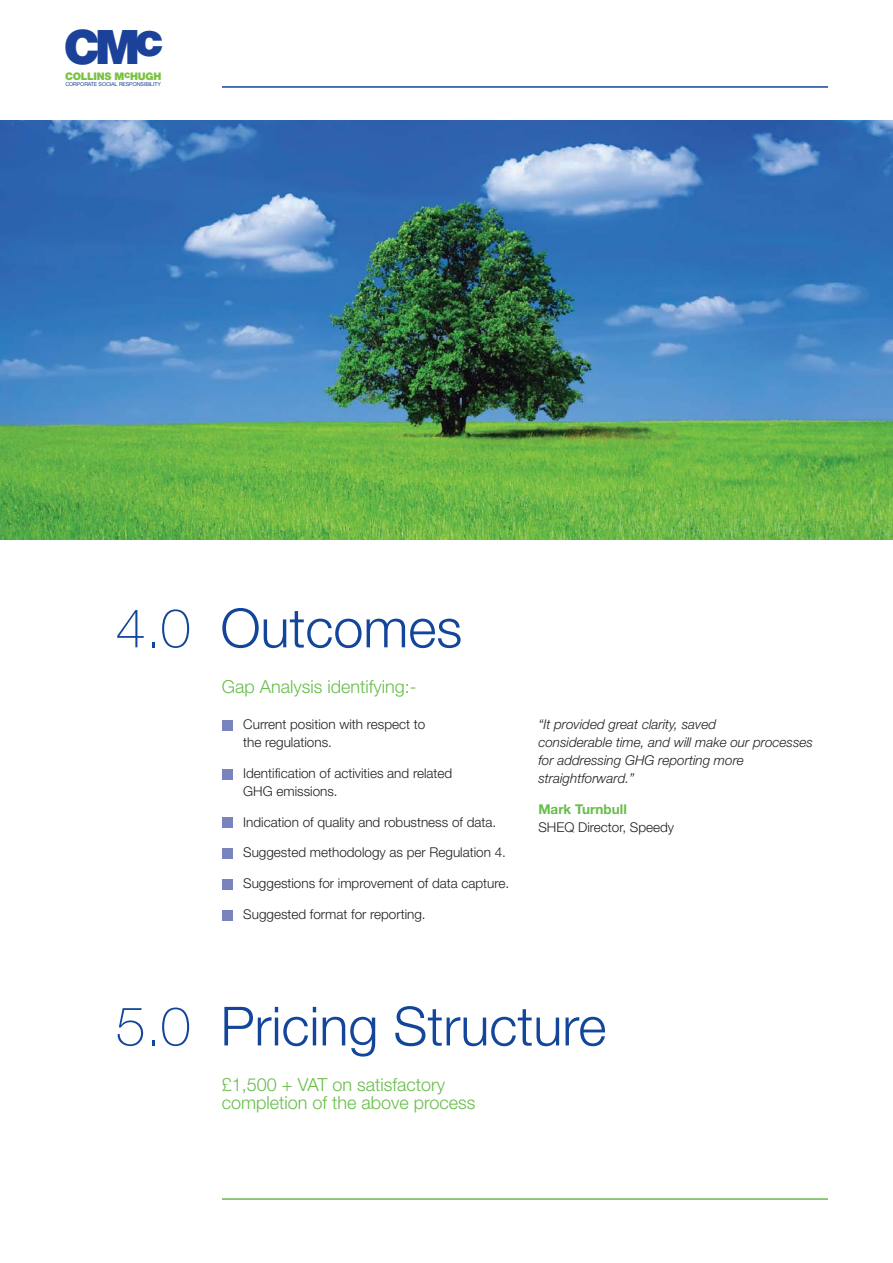
<style>
.page{position:relative;width:893px;height:1263px;background:#fff}
.page>*{position:absolute;margin:0;border:0;box-sizing:border-box;transform-origin:0 0}
.t1{font:300 54px "Helvetica Neue";color:#13469b}
.t2{font:900 47.55px "Helvetica Neue";color:#1b4298}
.t3{font:300 18px/18px "Helvetica Neue";color:#67bd49}
.t4{font:300 13.5px/18px "Helvetica Neue";color:#231f20}
.t5{font:italic 300 13.5px/18px "Helvetica Neue";color:#231f20}
.t6{font:700 13.5px "Helvetica Neue";color:#67bd49}
.t7{font:900 10.5px "Helvetica Neue";letter-spacing:-.025em;color:#7bc142}
.t8{font:5.4px "Helvetica Neue";letter-spacing:-.01em;color:#1b4298}
.s1{font-weight:100}
</style>
<div class="page">
<hr style="left:222px;top:86px;width:606px;height:2px;background:#13469b">
<hr style="left:222px;top:1198px;width:606px;height:2px;background:#67bd49">
<div style="left:222px;top:720px;width:11px;height:11px;background:#7983be"></div>
<div style="left:222px;top:769px;width:11px;height:10px;background:#7983be"></div>
<div style="left:222px;top:817px;width:11px;height:11px;background:#7983be"></div>
<div style="left:222px;top:848px;width:11px;height:11px;background:#7983be"></div>
<div style="left:222px;top:879px;width:11px;height:11px;background:#7983be"></div>
<div style="left:222px;top:910px;width:11px;height:10px;background:#7983be"></div>
<img style="left:0;top:120px;width:892px;height:419px">
<h2 class="t2" style="left:64px;top:30px;width:101px">CMc</h2>
<p class="t7" style="left:65px;top:72px;width:98px">COLLINS McHUGH</p>
<p class="t8" style="left:65px;top:82px;width:97px">CORPORATE SOCIAL RESPONSIBILITY</p>
<h1 class="t1" style="left:116px;top:609px;width:348px"><span class="s1">4.0</span> Outcomes</h1>
<h3 class="t3" style="left:222px;top:679px;width:196px">Gap Analysis identifying:-</h3>
<p class="t4" style="left:243px;top:717px;width:184px">Current position with respect to the regulations.</p>
<p class="t4" style="left:243px;top:765px;width:210px">Identification of activities and related<br>GHG emissions.</p>
<p class="t4" style="left:243px;top:814px;width:254px">Indication of quality and robustness of data.</p>
<p class="t4" style="left:243px;top:845px;width:264px">Suggested methodology as per Regulation 4.</p>
<p class="t4" style="left:243px;top:876px;width:268px">Suggestions for improvement of data capture.</p>
<p class="t4" style="left:243px;top:906px;width:184px">Suggested format for reporting.</p>
<p class="t5" style="left:538px;top:716px;width:276px">“It provided great clarity, saved<br>considerable time, and will make our processes for addressing GHG reporting more straightforward.”</p>
<p class="t6" style="left:538px;top:804px;width:90px">Mark Turnbull</p>
<p class="t4" style="left:538px;top:819px;width:137px">SHEQ Director, Speedy</p>
<h1 class="t1" style="left:116px;top:1007px;width:492px"><span class="s1">5.0</span> Pricing Structure</h1>
<h3 class="t3" style="left:222px;top:1077px;width:255px">£1,500 + VAT on satisfactory completion of the above process</h3>
</div>
